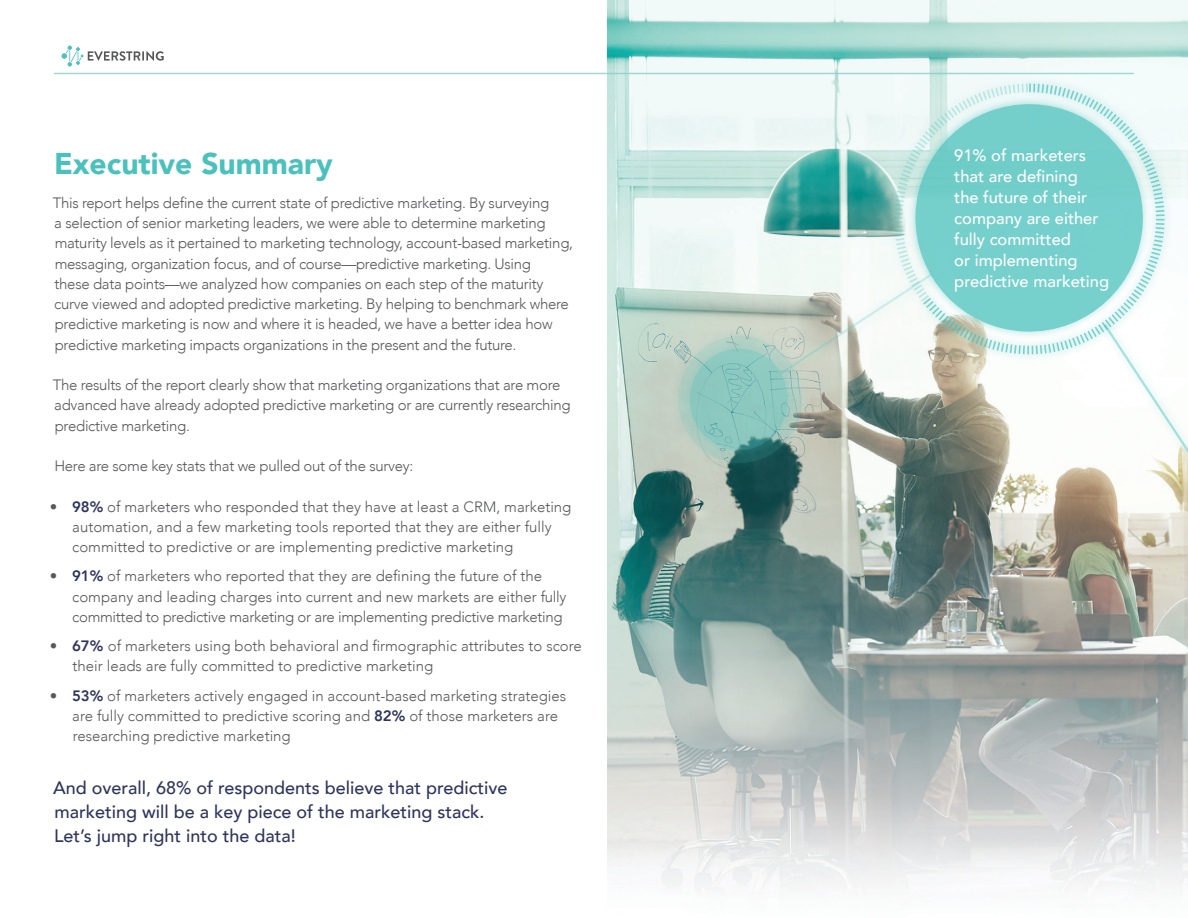
<style>
.page{position:relative;width:1188px;height:918px;background:#fff}
.page>*{position:absolute;margin:0;border:0;box-sizing:border-box;transform-origin:0 0}
.Head{font:900 30px "Avenir";color:#4ac1bc}
.Bullet{font:500 18px/24px "Avenir";color:#2e355d}
.Body{font:500 16.5px/21px "Avenir";color:#fff}
.Body-2{font:300 15px/20.2px "Avenir";letter-spacing:-.02em;color:#57585a}
.Bullet-2{font:300 15px/20.2px "Avenir";color:#57585a}
.s1{font-weight:800;color:#2e355d}
</style>
<div class="page">
<svg style="left:62px;top:46px;width:102px;height:21px"></svg>
<img style="left:608px;top:0;width:580px;height:889px">
<div style="left:915px;top:74px;width:259px;height:290px;background:#f4fbfb"></div>
<svg style="left:1038px;top:82px;width:128px;height:272px"></svg>
<div style="left:669px;top:327px;width:142px;height:146px;background:#4ac1bc;opacity:.75"></div>
<div style="left:681px;top:339px;width:116px;height:121px;background:#4ac1bc;opacity:.75"></div>
<svg style="left:690px;top:349px;width:98px;height:101px;background:#87c4bc"></svg>
<svg style="left:767px;top:70px;width:271px;height:355px"></svg>
<svg style="left:1050px;top:312px;width:138px;height:181px"></svg>
<hr style="left:54px;top:73px;width:1080px;height:1px;background:#7fcecb">
<p class="Head" style="left:54px;top:138px;width:280px">Executive Summary</p>
<p class="Body-2" style="left:53px;top:192px;width:522px">This report helps define the current state of predictive marketing. By surveying<br>a selection of senior marketing leaders, we were able to determine marketing maturity levels as it pertained to marketing technology, account-based marketing, messaging, organization focus, and of course—predictive marketing. Using<br>these data points—we analyzed how companies on each step of the maturity curve viewed and adopted predictive marketing. By helping to benchmark where predictive marketing is now and where it is headed, we have a better idea how predictive marketing impacts organizations in the present and the future.</p>
<p class="Body-2" style="left:53px;top:375px;width:519px">The results of the report clearly show that marketing organizations that are more advanced have already adopted predictive marketing or are currently researching predictive marketing.</p>
<p class="Body-2" style="left:54px;top:456px;width:361px">Here are some key stats that we pulled out of the survey:</p>
<p class="Bullet-2" style="left:72px;top:496px;width:501px;text-indent:-22px">• <span class="s1">98%</span> of marketers who responded that they have at least a CRM, marketing automation, and a few marketing tools reported that they are either fully committed to predictive or are implementing predictive marketing</p>
<p class="Bullet-2" style="left:72px;top:566px;width:496px;text-indent:-22px">• <span class="s1">91%</span> of marketers who reported that they are defining the future of the company and leading charges into current and new markets are either fully committed to predictive marketing or are implementing predictive marketing</p>
<p class="Bullet-2" style="left:73px;top:636px;width:511px;text-indent:-23px">• <span class="s1">67%</span> of marketers using both behavioral and firmographic attributes to score their leads are fully committed to predictive marketing</p>
<p class="Bullet-2" style="left:72px;top:685px;width:495px;text-indent:-23px">• <span class="s1">53%</span> of marketers actively engaged in account-based marketing strategies are fully committed to predictive scoring and <span class="s1">82%</span> of those marketers are researching predictive marketing</p>
<p class="Bullet" style="left:53px;top:775px;width:456px">And overall, 68% of respondents believe that predictive marketing will be a key piece of the marketing stack.<br>Let’s jump right into the data!</p>
<p class="Body" style="left:954px;top:143px;width:156px">91% of marketers that are defining<br>the future of their company are either fully committed<br>or implementing predictive marketing</p>
</div>
